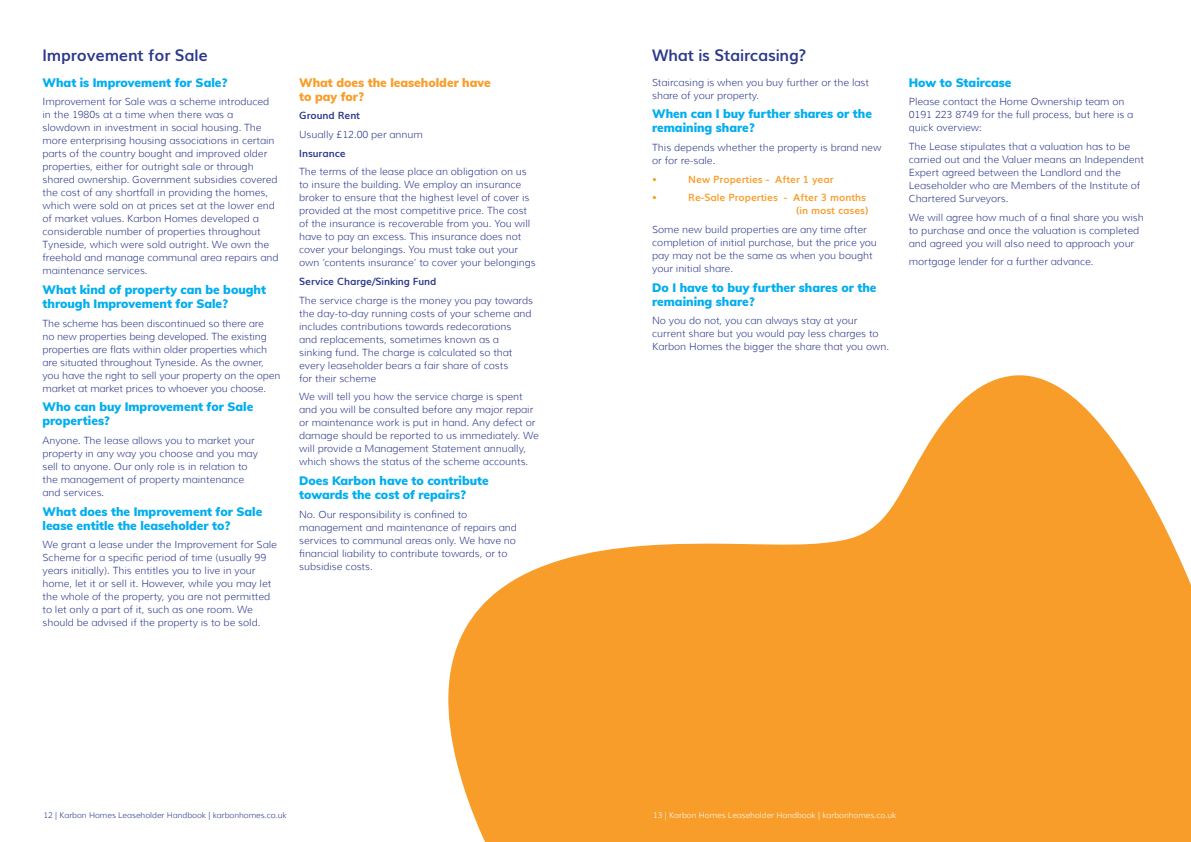
<style>
.page{position:relative;width:1191px;height:842px;background:#fff}
.page>*{position:absolute;margin:0;border:0;box-sizing:border-box;transform-origin:0 0}
.t1{font:700 16px "Muli";letter-spacing:-.01em;color:#2c398b}
.t2{font:900 12px/14px "Muli";color:#00aeef}
.t3{font:900 12px/14px "Muli";color:#f99d2a}
.t4{font:300 10px/13px "Muli";color:#2c398b}
.t5{font:700 10px/13px "Muli";color:#f99d2a;text-align:right}
.t6{font:700 10px "Muli";color:#2c398b}
.t7{font:300 10px "Muli";color:#f99d2a}
.t8{font:300 8px "Muli";color:#2c398b}
.t9{font:300 8px "Muli";color:#fff}
</style>
<div class="page">
<svg style="left:448px;top:375px;width:743px;height:467px;fill:#f99d2a"></svg>
<h1 class="t1" style="left:43px;top:43px;width:167px">Improvement for Sale</h1>
<p class="t2" style="left:43px;top:75px;width:186px">What is Improvement for Sale?</p>
<p class="t4" style="left:43px;top:95px;width:237px">Improvement for Sale was a scheme introduced in the 1980s at a time when there was a slowdown in investment in social housing. The more enterprising housing associations in certain parts of the country bought and improved older properties, either for outright sale or through shared ownership. Government subsidies covered the cost of any shortfall in providing the homes, which were sold on at prices set at the lower end of market values. Karbon Homes developed a considerable number of properties throughout Tyneside, which were sold outright. We own the freehold and manage communal area repairs and maintenance services.</p>
<p class="t2" style="left:43px;top:282px;width:225px">What kind of property can be bought through Improvement for Sale?</p>
<p class="t4" style="left:43px;top:317px;width:239px">The scheme has been discontinued so there are<br>no new properties being developed. The existing properties are flats within older properties which are situated throughout Tyneside. As the owner, you have the right to sell your property on the open market at market prices to whoever you choose.</p>
<p class="t2" style="left:43px;top:400px;width:212px">Who can buy Improvement for Sale properties?</p>
<p class="t4" style="left:43px;top:434px;width:217px">Anyone. The lease allows you to market your property in any way you choose and you may sell to anyone. Our only role is in relation to the management of property maintenance and services.</p>
<p class="t2" style="left:43px;top:504px;width:221px">What does the Improvement for Sale lease entitle the leaseholder to?</p>
<p class="t4" style="left:43px;top:538px;width:236px">We grant a lease under the Improvement for Sale Scheme for a specific period of time (usually 99 years initially). This entitles you to live in your home, let it or sell it. However, while you may let the whole of the property, you are not permitted to let only a part of it, such as one room. We should be advised if the property is to be sold.</p>
<p class="t3" style="left:299px;top:75px;width:193px">What does the leaseholder have to pay for?</p>
<p class="t6" style="left:299px;top:108px;width:63px">Ground Rent</p>
<p class="t4" style="left:299px;top:128px;width:125px">Usually £12.00 per annum</p>
<p class="t6" style="left:299px;top:145px;width:48px">Insurance</p>
<p class="t4" style="left:299px;top:165px;width:238px">The terms of the lease place an obligation on us to insure the building. We employ an insurance broker to ensure that the highest level of cover is provided at the most competitive price. The cost of the insurance is recoverable from you. You will have to pay an excess. This insurance does not cover your belongings. You must take out your own ‘contents insurance’ to cover your belongings</p>
<p class="t6" style="left:299px;top:273px;width:139px">Service Charge/Sinking Fund</p>
<p class="t4" style="left:299px;top:294px;width:235px">The service charge is the money you pay towards the day-to-day running costs of your scheme and includes contributions towards redecorations<br>and replacements, sometimes known as a sinking fund. The charge is calculated so that every leaseholder bears a fair share of costs<br>for their scheme</p>
<p class="t4" style="left:299px;top:390px;width:241px">We will tell you how the service charge is spent and you will be consulted before any major repair or maintenance work is put in hand. Any defect or damage should be reported to us immediately. We will provide a Management Statement annually, which shows the status of the scheme accounts.</p>
<p class="t2" style="left:299px;top:473px;width:191px">Does Karbon have to contribute towards the cost of repairs?</p>
<p class="t4" style="left:299px;top:508px;width:219px">No. Our responsibility is confined to management and maintenance of repairs and services to communal areas only. We have no financial liability to contribute towards, or to subsidise costs.</p>
<p class="t8" style="left:44px;top:810px;width:245px">12 | Karbon Homes Leaseholder Handbook | karbonhomes.co.uk</p>
<h1 class="t1" style="left:652px;top:43px;width:156px">What is Staircasing?</h1>
<p class="t4" style="left:652px;top:76px;width:218px">Staircasing is when you buy further or the last share of your property.</p>
<p class="t2" style="left:652px;top:106px;width:221px">When can I buy further shares or the remaining share?</p>
<p class="t4" style="left:652px;top:141px;width:231px">This depends whether the property is brand new or for re-sale.</p>
<p class="t7" style="left:652px;top:173px;width:6px">•</p>
<p class="t5" style="left:688px;top:172px;width:147px">New Properties - After 1 year</p>
<p class="t5" style="left:652px;top:191px;width:6px">•</p>
<p class="t5" style="left:688px;top:191px;width:182px">Re-Sale Properties - After 3 months (in most cases)</p>
<p class="t4" style="left:652px;top:223px;width:226px">Some new build properties are any time after completion of initial purchase, but the price you pay may not be the same as when you bought your initial share.</p>
<p class="t2" style="left:652px;top:280px;width:226px">Do I have to buy further shares or the remaining share?</p>
<p class="t4" style="left:652px;top:314px;width:238px">No you do not, you can always stay at your current share but you would pay less charges to<br>Karbon Homes the bigger the share that you own.</p>
<p class="t2" style="left:909px;top:75px;width:104px">How to Staircase</p>
<p class="t4" style="left:909px;top:95px;width:226px">Please contact the Home Ownership team on<br>0191 223 8749 for the full process, but here is a quick overview:</p>
<p class="t4" style="left:909px;top:140px;width:237px">The Lease stipulates that a valuation has to be carried out and the Valuer means an Independent Expert agreed between the Landlord and the Leaseholder who are Members of the Institute of Chartered Surveyors.</p>
<p class="t4" style="left:909px;top:211px;width:236px">We will agree how much of a final share you wish to purchase and once the valuation is completed and agreed you will also need to approach your</p>
<p class="t4" style="left:909px;top:255px;width:186px">mortgage lender for a further advance.</p>
<p class="t9" style="left:653px;top:810px;width:245px">13 | Karbon Homes Leaseholder Handbook | karbonhomes.co.uk</p>
</div>
